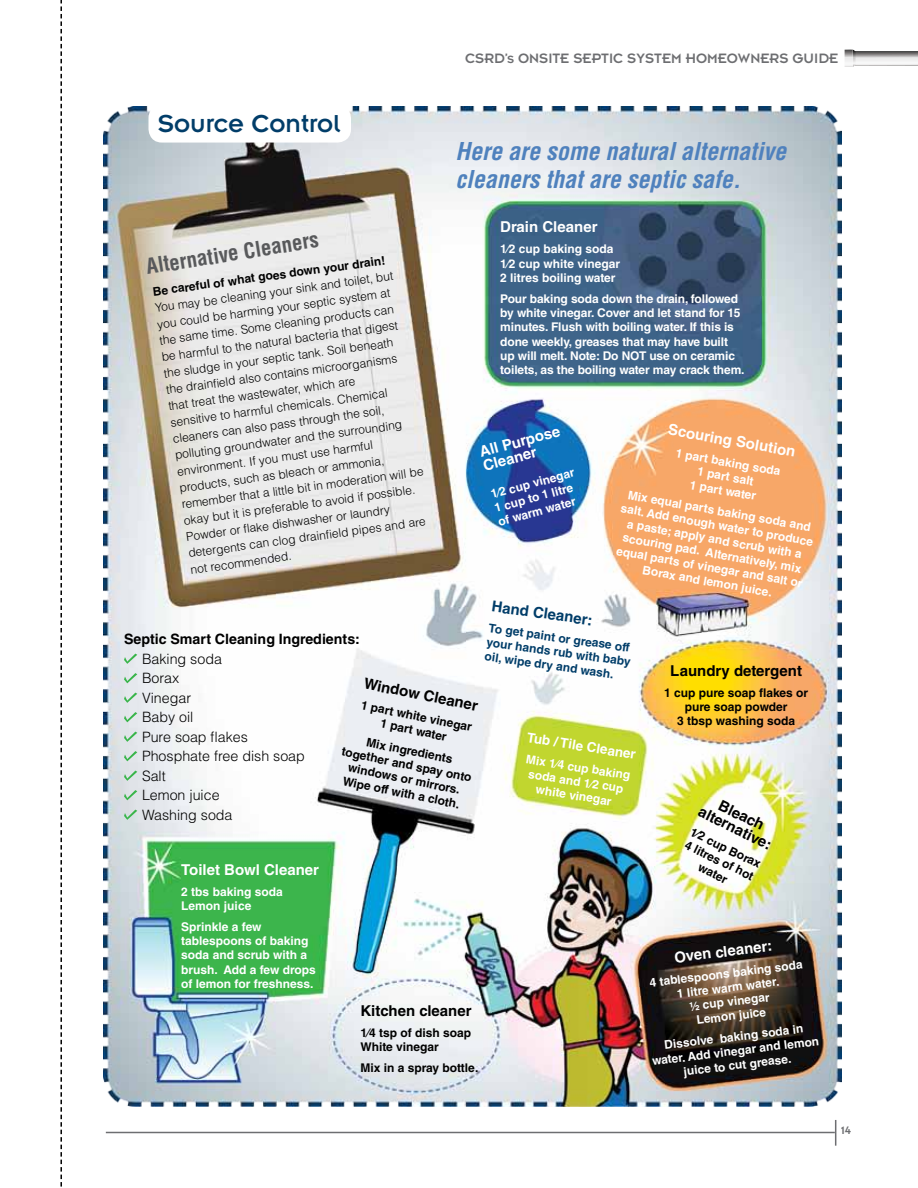
<style>
.page{position:relative;width:918px;height:1188px;background:#fff}
.page>*{position:absolute;margin:0;border:0;box-sizing:border-box;transform-origin:0 0}
.t1{font:27px "Insignia LT Std";color:#013d69}
.t2{font:italic 700 condensed 24px/28.5px "Helvetica LT Std";color:#4f81bd}
.t3{font:700 condensed 21px "Helvetica LT Std";color:#58595b}
.t4{font:700 15px/14.2px "Helvetica LT Std";color:#fff}
.t5{font:700 15px/14.2px "Helvetica LT Std";color:#000;text-align:center}
.t6{font:15px "Insignia LT Std";color:#6d6e71}
.t7{font:700 15px "Helvetica LT Std";color:#013d69}
.t8{font:300 14.25px/19.5px "Helvetica LT Std";color:#000}
.t9{font:700 14.25px "Helvetica LT Std";color:#000}
.t10{font:700 13.5px "Helvetica LT Std";color:#fff}
.t11{font:700 12px/14.2px "Helvetica LT Std";letter-spacing:-.01em;color:#fff}
.t12{font:300 12px/16.5px "Helvetica LT Std";color:#000}
.t13{font:700 12px/14.2px "Helvetica LT Std";color:#000;text-align:center}
.t14{font:700 12px/14.2px "Helvetica LT Std";color:#013d69}
.t15{font:12px "Insignia LT Std";color:#6d6e71}
</style>
<div class="page">
<hr style="left:106px;top:1132px;width:729px;height:1px;background:#6d6e71">
<svg style="left:856px;top:51px;width:62px;height:14px"></svg>
<svg style="left:845px;top:50px;width:11px;height:17px"></svg>
<svg style="left:835px;top:1120px;width:1px;height:26px"></svg>
<img style="left:104px;top:107px;width:738px;height:1000px">
<div style="left:148px;top:105px;width:203px;height:38px;background:#fff;border-radius:14px"></div>
<svg style="left:124px;top:654px;width:13px;height:10px"></svg>
<svg style="left:124px;top:673px;width:13px;height:10px"></svg>
<svg style="left:124px;top:693px;width:13px;height:10px"></svg>
<svg style="left:124px;top:712px;width:13px;height:10px"></svg>
<svg style="left:124px;top:732px;width:13px;height:10px"></svg>
<svg style="left:124px;top:751px;width:13px;height:10px"></svg>
<svg style="left:124px;top:771px;width:13px;height:10px"></svg>
<svg style="left:124px;top:790px;width:13px;height:10px"></svg>
<svg style="left:124px;top:810px;width:13px;height:10px"></svg>
<svg style="left:60px;top:0;width:2px;height:1187px"></svg>
<h1 class="t1" style="left:158px;top:110px;width:184px">Source Control</h1>
<h3 class="t3" style="left:144px;top:254px;width:176px;rotate:-9deg">Alternative Cleaners</h3>
<p class="t13" style="left:152px;top:285px;width:236px;rotate:-8deg">Be careful of what goes down your drain!</p>
<p class="t12" style="left:153px;top:300px;width:246px;rotate:-8deg">You may be cleaning your sink and toilet, but you could be harming your septic system at the same time. Some cleaning products can be harmful to the natural bacteria that digest the sludge in your septic tank. Soil beneath the drainfi eld also contains microorganisms that treat the wastewater, which are<br>sensitive to harmful chemicals. Chemical cleaners can also pass through the soil, polluting groundwater and the surrounding environment. If you must use harmful products, such as bleach or ammonia, remember that a little bit in moderation will be okay but it is preferable to avoid if possible.<br>Powder or fl ake dishwasher or laundry detergents can clog drainfi eld pipes and are not recommended.</p>
<p class="t6" style="left:465px;top:50px;width:375px">CSRD’s ONSITE SEPTIC SYSTEM HOMEOWNERS GUIDE</p>
<h2 class="t2" style="left:455px;top:137px;width:332px">Here are some natural alternative cleaners that are septic safe.</h2>
<p class="t4" style="left:500px;top:220px;width:99px">Drain Cleaner</p>
<p class="t11" style="left:500px;top:242px;width:121px">1⁄2 cup baking soda<br>1⁄2 cup white vinegar<br>2 litres boiling water</p>
<p class="t11" style="left:500px;top:291px;width:246px">Pour baking soda down the drain, followed by white vinegar. Cover and let stand for 15 minutes. Flush with boiling water. If this is done weekly, greases that may have built up will melt. Note: Do NOT use on ceramic toilets, as the boiling water may crack them.</p>
<p class="t4" style="left:478px;top:445px;width:84px;rotate:-15deg">All Purpose<br>Cleaner</p>
<p class="t11" style="left:489px;top:487px;width:88px;rotate:-15deg">1⁄2 cup vinegar<br>1 cup to 1 litre of warm water</p>
<p class="t4" style="left:670px;top:422px;width:130px;rotate:10deg">Scouring Solution</p>
<p class="t11" style="left:677px;top:446px;width:108px;text-align:center;rotate:10deg">1 part baking soda<br>1 part salt<br>1 part water</p>
<p class="t11" style="left:625px;top:487px;width:197px;text-align:center;rotate:10deg">Mix equal parts baking soda and salt. Add enough water to produce a paste; apply and scrub with a scouring pad. Alternatively, mix equal parts of vinegar and salt or<br>Borax and lemon juice.</p>
<p class="t7" style="left:493px;top:597px;width:103px;rotate:8deg">Hand Cleaner:</p>
<p class="t14" style="left:490px;top:621px;width:147px;rotate:8deg">To get paint or grease off your hands rub with baby oil, wipe dry and wash.</p>
<p class="t9" style="left:124px;top:631px;width:237px">Septic Smart Cleaning Ingredients:</p>
<p class="t8" style="left:142px;top:649px;width:164px">Baking soda<br>Borax<br>Vinegar<br>Baby oil<br>Pure soap flakes<br>Phosphate free dish soap<br>Salt<br>Lemon juice<br>Washing soda</p>
<p class="t5" style="left:366px;top:675px;width:118px;rotate:12deg">Window Cleaner</p>
<p class="t13" style="left:363px;top:698px;width:114px;rotate:11deg">1 part white vinegar<br>1 part water</p>
<p class="t13" style="left:346px;top:731px;width:134px;rotate:11deg">Mix ingredients together and spay onto windows or mirrors.<br>Wipe off with a cloth.</p>
<p class="t10" style="left:529px;top:729px;width:111px;rotate:9deg">Tub / Tile Cleaner</p>
<p class="t11" style="left:527px;top:752px;width:107px;text-align:center;rotate:9deg">Mix 1⁄4 cup baking soda and 1⁄2 cup white vinegar</p>
<p class="t4" style="left:181px;top:862px;width:139px">Toilet Bowl Cleaner</p>
<p class="t11" style="left:181px;top:884px;width:103px">2 tbs baking soda<br>Lemon juice</p>
<p class="t11" style="left:181px;top:919px;width:136px">Sprinkle a few tablespoons of baking soda and scrub with a brush. Add a few drops of lemon for freshness.</p>
<p class="t5" style="left:360px;top:1004px;width:113px">Kitchen cleaner</p>
<p class="t13" style="left:360px;top:1026px;width:112px;text-align:left">1⁄4 tsp of dish soap<br>White vinegar</p>
<p class="t13" style="left:360px;top:1061px;width:120px">Mix in a spray bottle.</p>
<p class="t5" style="left:670px;top:663px;width:133px">Laundry detergent</p>
<p class="t13" style="left:664px;top:685px;width:146px">1 cup pure soap flakes or pure soap powder<br>3 tbsp washing soda</p>
<p class="t5" style="left:709px;top:791px;width:81px;rotate:26deg">Bleach alternative:</p>
<p class="t13" style="left:694px;top:824px;width:79px;rotate:26deg">1⁄2 cup Borax<br>4 litres of hot water</p>
<p class="t4" style="left:674px;top:950px;width:100px;rotate:-7deg">Oven cleaner:</p>
<p class="t11" style="left:649px;top:976px;width:155px;text-align:center;rotate:-7deg">4 tablespoons baking soda<br>1 litre warm water.<br>½ cup vinegar<br>Lemon juice</p>
<p class="t11" style="left:650px;top:1040px;width:170px;text-align:center;rotate:-7deg">Dissolve baking soda in water. Add vinegar and lemon juice to cut grease.</p>
<p class="t15" style="left:841px;top:1124px;width:12px">14</p>
</div>
